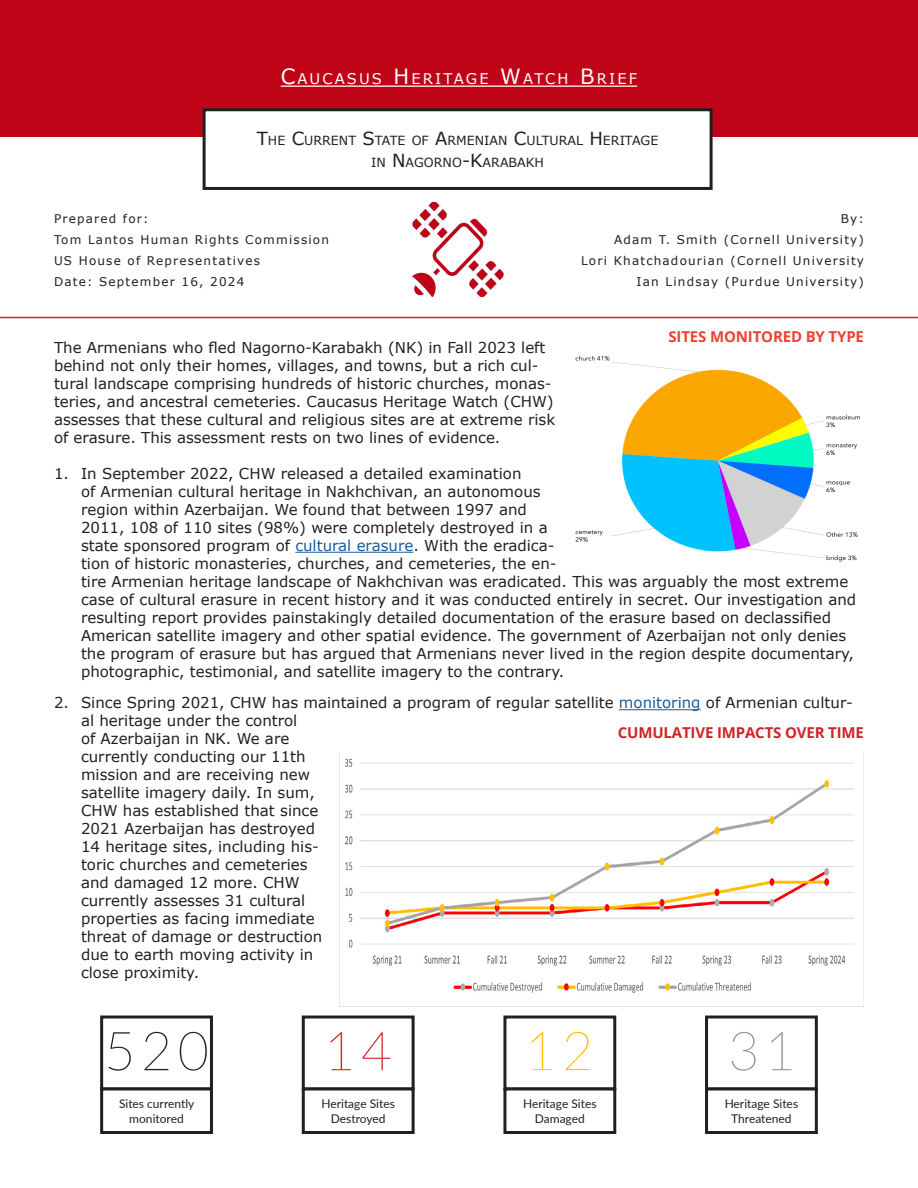
<style>
.page{position:relative;width:918px;height:1188px;background:#fff}
.page>*{position:absolute;margin:0;border:0;box-sizing:border-box;transform-origin:0 0}
.Callout_Numbers{font:100 54px "Lato";color:#231f20}
.Callout_Numbers-2{font:100 54px "Lato";color:#d1232a}
.Callout_Numbers-3{font:100 54px "Lato";color:#ffc000}
.Callout_Numbers-4{font:100 54px "Lato";color:#939598}
.t1{font:15px/18px "Verdana";color:#231f20}
.Title_-_Align_Left{font:700 15px "Open Sans";letter-spacing:-.01em;color:#d1232a}
.Title_-_Align_Left-2{font:700 15px "Open Sans";letter-spacing:-.01em;color:#ee4232}
.Chapter_Title{font:14.7px "Verdana";letter-spacing:.145em;color:#fff}
.t2{font:12.6px/21.6px "Verdana";color:#231f20}
.Chapter_Title-2{font:12px "Verdana";letter-spacing:.1em;color:#231f20}
.Statistic_Caption{font:12px/15px "Lato";color:#231f20;text-align:center}
.s1{font-size:21px}
.s2{font-size:18px}
.s3{color:#175d9e}
</style>
<div class="page">
<div style="left:0;top:0;width:918px;height:136px;background:#c00418"></div>
<hr style="left:281px;top:86px;width:356px;height:1px;background:#fff">
<img style="left:413px;top:203px;width:91px;height:93px">
<div style="left:204px;top:110px;width:507px;height:78px;background:#fff"></div>
<div style="left:203px;top:108px;width:510px;height:82px;border:3px solid #231f20"></div>
<hr style="left:295px;top:552px;width:118px;height:1px;background:#175d9e">
<hr style="left:619px;top:709px;width:82px;height:1px;background:#175d9e">
<div style="left:100px;top:1016px;width:113px;height:74px;border:3px solid #231f20"></div>
<div style="left:302px;top:1016px;width:113px;height:74px;border:3px solid #231f20"></div>
<div style="left:503px;top:1016px;width:113px;height:74px;border:3px solid #231f20"></div>
<div style="left:100px;top:1088px;width:113px;height:46px;border:3px solid #231f20"></div>
<div style="left:302px;top:1088px;width:113px;height:46px;border:3px solid #231f20"></div>
<div style="left:503px;top:1088px;width:113px;height:46px;border:3px solid #231f20"></div>
<img style="left:575px;top:355px;width:286px;height:207px">
<img style="left:339px;top:752px;width:525px;height:254px">
<hr style="left:0;top:317px;width:918px;height:1px;background:#d1232a">
<div style="left:705px;top:1016px;width:113px;height:74px;border:3px solid #231f20"></div>
<div style="left:705px;top:1088px;width:113px;height:46px;border:3px solid #231f20"></div>
<p class="Chapter_Title" style="left:281px;top:70px;width:358px"><span class="s1">C</span>AUCASUS <span class="s1">H</span>ERITAGE <span class="s1">W</span>ATCH <span class="s1">B</span>RIEF</p>
<p class="t2" style="left:371px;top:130px;width:289px;text-indent:-114px"><span class="s2">T</span>H E <span class="s2">C</span>URRENT <span class="s2">S</span>TATE OF <span class="s2">A</span>RMENIAN <span class="s2">C</span>ULTURAL <span class="s2">H</span>ERITAGE<br>IN <span class="s2">N</span>AGORNO<span class="s2">-K</span>ARABAKH</p>
<p class="Chapter_Title-2" style="left:54px;top:211px;width:96px">Prepared for:</p>
<p class="Chapter_Title-2" style="left:54px;top:232px;width:277px">Tom Lantos Human Rights Commission</p>
<p class="Chapter_Title-2" style="left:54px;top:253px;width:207px">US House of Representatives</p>
<p class="Chapter_Title-2" style="left:54px;top:274px;width:192px">Date: September 16, 2024</p>
<p class="Chapter_Title-2" style="left:841px;top:211px;width:25px">By:</p>
<p class="Chapter_Title-2" style="left:614px;top:232px;width:251px">Adam T. Smith (Cornell University)</p>
<p class="Chapter_Title-2" style="left:581px;top:253px;width:284px">Lori Khatchadourian (Cornell University</p>
<p class="Chapter_Title-2" style="left:637px;top:274px;width:229px">Ian Lindsay (Purdue University)</p>
<p class="Title_-_Align_Left-2" style="left:668px;top:326px;width:197px">SITES MONITORED BY TYPE</p>
<p class="t1" style="left:54px;top:339px;width:503px">The Armenians who fled Nagorno-Karabakh (NK) in Fall 2023 left behind not only their homes, villages, and towns, but a rich cul&shy;tural landscape comprising hundreds of historic churches, monas&shy;teries, and ancestral cemeteries. Caucasus Heritage Watch (CHW) assesses that these cultural and religious sites are at extreme risk of erasure. This assessment rests on two lines of evidence.</p>
<p class="t1" style="left:81px;top:465px;width:777px;text-indent:-27px">1. In September 2022, CHW released a detailed examination<br>of Armenian cultural heritage in Nakhchivan, an autonomous<br>region within Azerbaijan. We found that between 1997 and<br>2011, 108 of 110 sites (98%) were completely destroyed in a<br>state sponsored program of <span class="s3">cultural erasure</span>. With the eradica-<br>tion of historic monasteries, churches, and cemeteries, the en-<br>tire Armenian heritage landscape of Nakhchivan was eradicated. This was arguably the most extreme case of cultural erasure in recent history and it was conducted entirely in secret. Our investigation and resulting report provides painstakingly detailed documentation of the erasure based on declassified American satellite imagery and other spatial evidence. The government of Azerbaijan not only denies the program of erasure but has argued that Armenians never lived in the region despite documentary, photographic, testimonial, and satellite imagery to the contrary.</p>
<p class="t1" style="left:81px;top:694px;width:774px;text-indent:-27px">2. Since Spring 2021, CHW has maintained a program of regular satellite <span class="s3">monitoring</span> of Armenian cultur&shy;al heritage under the control<br>of Azerbaijan in NK. We are<br>currently conducting our 11th<br>mission and are receiving new<br>satellite imagery daily. In sum,<br>CHW has established that since<br>2021 Azerbaijan has destroyed<br>14 heritage sites, including his-<br>toric churches and cemeteries<br>and damaged 12 more. CHW<br>currently assesses 31 cultural<br>properties as facing immediate<br>threat of damage or destruction<br>due to earth moving activity in<br>close proximity.</p>
<p class="Title_-_Align_Left" style="left:618px;top:722px;width:248px">CUMULATIVE IMPACTS OVER TIME</p>
<p class="Callout_Numbers" style="left:104px;top:1014px;width:106px">520</p>
<p class="Callout_Numbers-2" style="left:324px;top:1014px;width:70px">14</p>
<p class="Callout_Numbers-3" style="left:525px;top:1014px;width:70px">12</p>
<p class="Callout_Numbers-4" style="left:728px;top:1014px;width:70px">31</p>
<p class="Statistic_Caption" style="left:119px;top:1095px;width:77px">Sites currently monitored</p>
<p class="Statistic_Caption" style="left:321px;top:1095px;width:75px">Heritage Sites</p>
<p class="Statistic_Caption" style="left:331px;top:1110px;width:56px">Destroyed</p>
<p class="Statistic_Caption" style="left:523px;top:1095px;width:75px">Heritage Sites<br>Damaged</p>
<p class="Statistic_Caption" style="left:725px;top:1095px;width:75px">Heritage Sites<br>Threatened</p>
</div>
